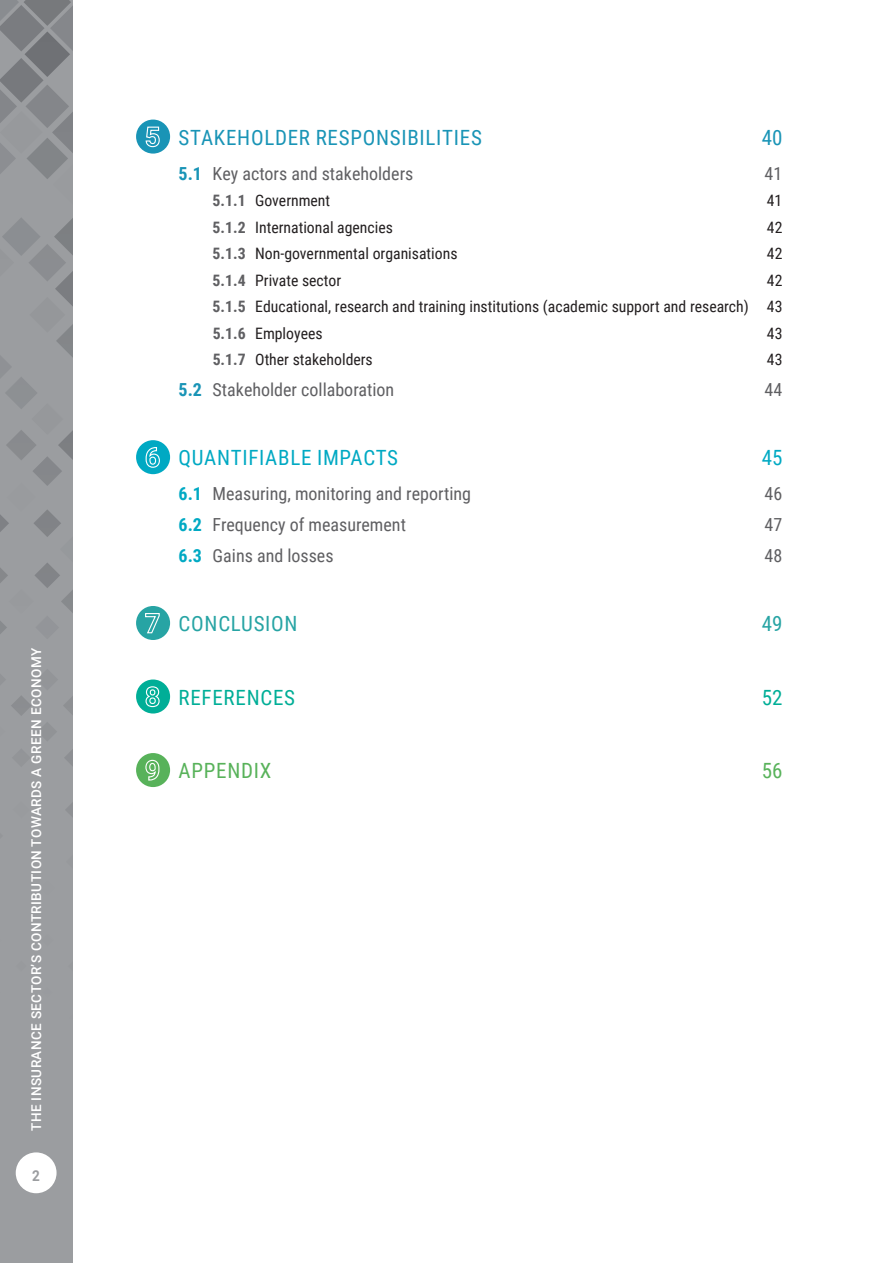
<style>
.page{position:relative;width:893px;height:1263px;background:#fff}
.page>*{position:absolute;margin:0;border:0;box-sizing:border-box;transform-origin:0 0}
.t1{font:21px "Roboto Condensed";letter-spacing:.035em;color:#1994b6}
.t2{font:21px "Roboto Condensed";letter-spacing:.035em;color:#00a9c3}
.t3{font:21px "Roboto Condensed";letter-spacing:.035em;color:#27a4a4}
.t4{font:21px "Roboto Condensed";letter-spacing:.035em;color:#00ae97}
.t5{font:21px "Roboto Condensed";letter-spacing:.035em;color:#58b25a}
.t6{font:18px "Roboto Condensed";color:#5f5f62}
.t7{font:15.75px/26.5px "Roboto Condensed";color:#231f20;text-align:justify}
.t8{font:700 15px "Roboto";color:#9b9da0;scale:.9 1}
.t9{font:500 13.5px "Roboto";letter-spacing:.035em;color:#fff}
.s1{font-family:"Roboto";font-weight:700;font-size:27px;color:#fff}
.s2{font-weight:700;color:#1994b6}
.s3{font-weight:700;color:#5f5f62}
.s4{font-weight:700;color:#00a9c3}
</style>
<div class="page">
<div style="left:0;top:0;width:72px;height:1263px;background:#9b9da0"></div>
<svg style="left:66px;top:804px;width:6px;height:12px"></svg>
<svg style="left:65px;top:750px;width:7px;height:15px"></svg>
<svg style="left:0;top:0;width:72px;height:716px"></svg>
<div style="left:16px;top:1152px;width:41px;height:41px;background:#fff;border-radius:50%"></div>
<div style="left:136px;top:120px;width:34px;height:34px;background:#1994b6;border-radius:50%"></div>
<div style="left:136px;top:440px;width:34px;height:34px;background:#00a9c3;border-radius:50%"></div>
<div style="left:136px;top:606px;width:34px;height:34px;background:#27a4a4;border-radius:50%"></div>
<div style="left:136px;top:679px;width:34px;height:34px;background:#00ae97;border-radius:50%"></div>
<div style="left:136px;top:753px;width:34px;height:34px;background:#58b25a;border-radius:50%"></div>
<p class="t9" style="left:27px;top:1131px;width:484px;rotate:-90deg">THE INSURANCE SECTOR’S CONTRIBUTION TOWARDS A GREEN ECONOMY</p>
<p class="t8" style="left:32px;top:1165px;width:10px">2</p>
<h1 class="t1" style="left:145px;top:122px;width:339px"><span class="s1">5</span> STAKEHOLDER RESPONSIBILITIES</h1>
<h1 class="t1" style="left:762px;top:122px;width:22px">40</h1>
<p class="t6" style="left:179px;top:161px;width:236px"><span class="s2">5.1</span> Key actors and stakeholders</p>
<p class="t6" style="left:765px;top:161px;width:19px">41</p>
<p class="t7" style="left:213px;top:187px;width:119px"><span class="s3">5.1.1</span> Government</p>
<p class="t7" style="left:767px;top:187px;width:17px">41</p>
<p class="t7" style="left:213px;top:213px;width:182px"><span class="s3">5.1.2</span> International agencies</p>
<p class="t7" style="left:767px;top:213px;width:17px">42</p>
<p class="t7" style="left:213px;top:240px;width:246px"><span class="s3">5.1.3</span> Non-governmental organisations</p>
<p class="t7" style="left:767px;top:240px;width:17px">42</p>
<p class="t7" style="left:213px;top:266px;width:130px"><span class="s3">5.1.4</span> Private sector</p>
<p class="t7" style="left:213px;top:266px;width:571px;text-indent:554px">42<br><span class="s3">5.1.5</span> Educational, research and training institutions (academic support and research) 43<br><span class="s3">5.1.6</span> Employees</p>
<p class="t7" style="left:767px;top:319px;width:17px">43</p>
<p class="t7" style="left:213px;top:346px;width:162px"><span class="s3">5.1.7</span> Other stakeholders</p>
<p class="t7" style="left:767px;top:346px;width:17px">43</p>
<p class="t6" style="left:179px;top:377px;width:217px"><span class="s2">5.2</span> Stakeholder collaboration</p>
<p class="t6" style="left:765px;top:377px;width:19px">44</p>
<h1 class="t2" style="left:145px;top:443px;width:255px"><span class="s1">6</span> QUANTIFIABLE IMPACTS</h1>
<h1 class="t2" style="left:762px;top:443px;width:22px">45</h1>
<p class="t6" style="left:179px;top:481px;width:294px"><span class="s4">6.1</span> Measuring, monitoring and reporting</p>
<p class="t6" style="left:765px;top:481px;width:19px">46</p>
<p class="t6" style="left:179px;top:512px;width:229px"><span class="s4">6.2</span> Frequency of measurement</p>
<p class="t6" style="left:765px;top:512px;width:19px">47</p>
<p class="t6" style="left:179px;top:543px;width:157px"><span class="s4">6.3</span> Gains and losses</p>
<p class="t6" style="left:765px;top:543px;width:19px">48</p>
<h1 class="t3" style="left:145px;top:609px;width:154px"><span class="s1">7</span> CONCLUSION</h1>
<h1 class="t3" style="left:762px;top:609px;width:22px">49</h1>
<h1 class="t4" style="left:145px;top:682px;width:152px"><span class="s1">8</span> REFERENCES</h1>
<h1 class="t4" style="left:762px;top:682px;width:22px">52</h1>
<h1 class="t5" style="left:145px;top:756px;width:128px"><span class="s1">9</span> APPENDIX</h1>
<h1 class="t5" style="left:762px;top:756px;width:22px">56</h1>
</div>
